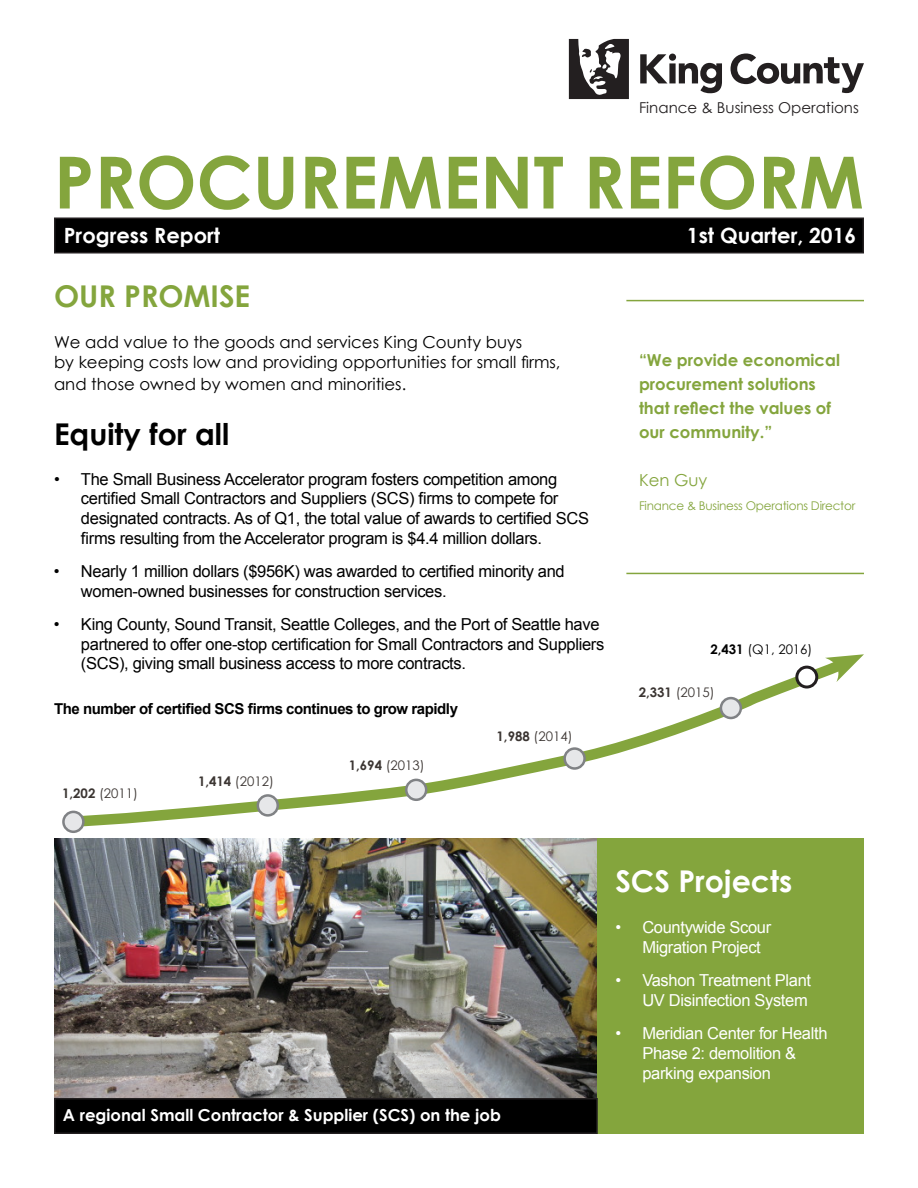
<style>
.page{position:relative;width:918px;height:1188px;background:#fff}
.page>*{position:absolute;margin:0;border:0;box-sizing:border-box;transform-origin:0 0}
.t1{font:700 72px "Century Gothic";color:#84a53d}
.t2{font:700 30px "Century Gothic";color:#000}
.t3{font:700 30px "Century Gothic";color:#fff}
.t4{font:700 30px "Century Gothic";color:#84a53d}
.t5{font:700 21px "Century Gothic";color:#fff}
.t6{font:16.5px/19.8px "Arial";letter-spacing:-.02em;color:#000}
.t7{font:16.5px/19.8px "Century Gothic";color:#000}
.t8{font:16.5px/19.8px "Arial";letter-spacing:-.02em;color:#fff}
.t9{font:700 16.5px/24px "Century Gothic";color:#84a53d}
.t10{font:700 16.5px "Century Gothic";color:#fff}
.t11{font:16.5px "Century Gothic";color:#84a53d}
.t12{font:700 15px "Arial";letter-spacing:-.03em;color:#000}
.t13{font:15px "Century Gothic";color:#231f20}
.t14{font:13.2px "Century Gothic";color:#3b3532}
.t15{font:13.2px "Century Gothic";color:#000}
.t16{font:12px "Century Gothic";letter-spacing:-.02em;color:#84a53d}
.s1{font-weight:700}
</style>
<div class="page">
<svg style="left:62px;top:665px;width:763px;height:160px"></svg>
<svg style="left:825px;top:654px;width:39px;height:28px"></svg>
<div style="left:55px;top:218px;width:808px;height:35px;background:#000"></div>
<div style="left:54px;top:218px;width:810px;height:36px;border:2px solid #231f20"></div>
<svg style="left:569px;top:39px;width:60px;height:60px"></svg>
<svg style="left:640px;top:54px;width:82px;height:39px"></svg>
<svg style="left:731px;top:54px;width:133px;height:39px"></svg>
<hr style="left:626px;top:300px;width:238px;height:1px;background:#84a53d">
<hr style="left:626px;top:573px;width:238px;height:1px;background:#84a53d">
<img style="left:54px;top:839px;width:544px;height:259px">
<div style="left:598px;top:839px;width:266px;height:295px;background:#84a53d"></div>
<div style="left:55px;top:1099px;width:542px;height:34px;background:#000"></div>
<div style="left:54px;top:1098px;width:544px;height:36px;border:2px solid #231f20"></div>
<div style="left:406px;top:780px;width:20px;height:20px;background:#e6e7e9;border-radius:50%"></div>
<div style="left:405px;top:779px;width:22px;height:22px;border:3px solid #808285;border-radius:50%"></div>
<div style="left:258px;top:795px;width:20px;height:20px;background:#e6e7e9;border-radius:50%"></div>
<div style="left:257px;top:794px;width:22px;height:23px;border:3px solid #808285;border-radius:50%"></div>
<div style="left:63px;top:812px;width:20px;height:20px;background:#e6e7e9;border-radius:50%"></div>
<div style="left:62px;top:811px;width:23px;height:22px;border:3px solid #808285;border-radius:50%"></div>
<div style="left:565px;top:749px;width:20px;height:19px;background:#e6e7e9;border-radius:50%"></div>
<div style="left:563px;top:747px;width:23px;height:23px;border:3px solid #808285;border-radius:50%"></div>
<div style="left:721px;top:698px;width:20px;height:20px;background:#e6e7e9;border-radius:50%"></div>
<div style="left:720px;top:697px;width:22px;height:22px;border:3px solid #808285;border-radius:50%"></div>
<svg style="left:797px;top:667px;width:20px;height:20px"></svg>
<div style="left:795px;top:666px;width:23px;height:23px;border:3px solid #231f20;border-radius:50%"></div>
<p class="t13" style="left:639px;top:97px;width:221px">Finance &amp; Business Operations</p>
<h1 class="t1" style="left:54px;top:128px;width:812px">PROCUREMENT REFORM</h1>
<p class="t5" style="left:64px;top:219px;width:158px">Progress Report</p>
<p class="t5" style="left:687px;top:219px;width:171px">1st Quarter, 2016</p>
<h2 class="t4" style="left:54px;top:273px;width:198px">OUR PROMISE</h2>
<p class="t7" style="left:54px;top:332px;width:508px">We add value to the goods and services King County buys<br>by keeping costs low and providing opportunities for small firms,</p>
<p class="t7" style="left:54px;top:374px;width:354px">and those owned by women and minorities.</p>
<p class="t9" style="left:639px;top:348px;width:202px">“We provide economical procurement solutions that reflect the values of our community.”</p>
<p class="t11" style="left:639px;top:469px;width:70px">Ken Guy</p>
<p class="t16" style="left:639px;top:498px;width:218px">Finance &amp; Business Operations Director</p>
<h2 class="t2" style="left:54px;top:411px;width:177px">Equity for all</h2>
<p class="t6" style="left:81px;top:469px;width:510px;text-indent:-27px">• The Small Business Accelerator program fosters competition among certified Small Contractors and Suppliers (SCS) firms to compete for designated contracts. As of Q1, the total value of awards to certified SCS firms resulting from the Accelerator program is $4.4 million dollars.</p>
<p class="t6" style="left:81px;top:561px;width:485px;text-indent:-27px">• Nearly 1 million dollars ($956K) was awarded to certified minority and women-owned businesses for construction services.</p>
<p class="t6" style="left:81px;top:614px;width:525px;text-indent:-27px">• King County, Sound Transit, Seattle Colleges, and the Port of Seattle have partnered to offer one-stop certification for Small Contractors and Suppliers (SCS), giving small business access to more contracts.</p>
<p class="t12" style="left:54px;top:699px;width:406px">The number of certified SCS firms continues to grow rapidly</p>
<p class="t15" style="left:710px;top:640px;width:104px"><span class="s1">2,431</span> (Q1, 2016)</p>
<p class="t14" style="left:639px;top:683px;width:77px"><span class="s1">2,331</span> (2015)</p>
<p class="t14" style="left:62px;top:784px;width:77px"><span class="s1">1,202</span> (2011)</p>
<p class="t14" style="left:198px;top:772px;width:77px"><span class="s1">1,414</span> (2012)</p>
<p class="t14" style="left:349px;top:756px;width:77px"><span class="s1">1,694</span> (2013)</p>
<p class="t14" style="left:497px;top:727px;width:77px"><span class="s1">1,988</span> (2014)</p>
<p class="t10" style="left:63px;top:1103px;width:439px">A regional Small Contractor &amp; Supplier (SCS) on the job</p>
<h2 class="t3" style="left:615px;top:858px;width:178px">SCS Projects</h2>
<p class="t8" style="left:642px;top:918px;width:130px;text-indent:-27px">• Countywide Scour<br>Migration Project</p>
<p class="t8" style="left:615px;top:971px;width:197px;text-align:right">• Vashon Treatment Plant<br>UV Disinfection System</p>
<p class="t8" style="left:642px;top:1023px;width:187px;text-indent:-27px">• Meridian Center for Health<br>Phase 2: demolition &amp; parking expansion</p>
</div>
